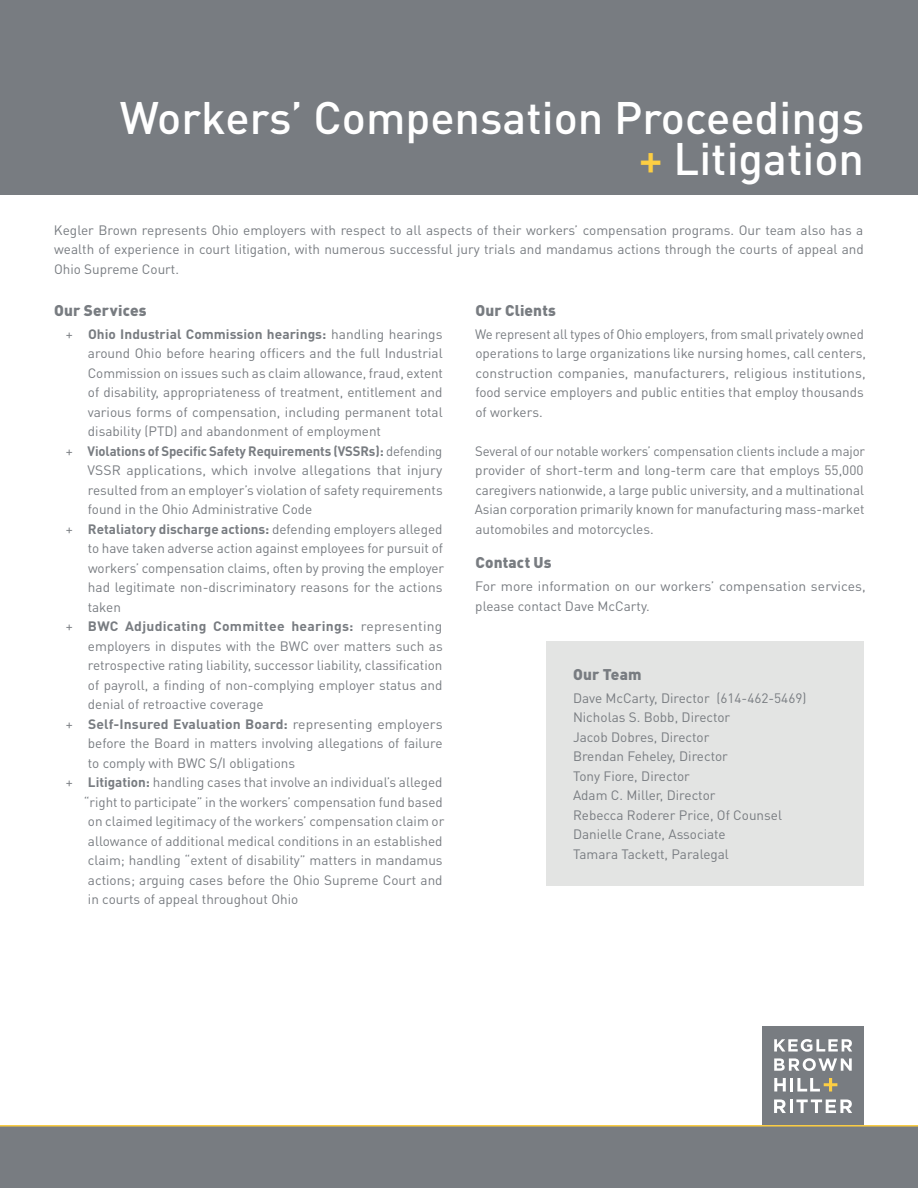
<style>
.page{position:relative;width:918px;height:1188px;background:#fff}
.page>*{position:absolute;margin:0;border:0;box-sizing:border-box;transform-origin:0 0}
.t1{font:500 45px/40.5px "DIN Pro";color:#fff;text-align:right}
.t2{font:900 15.3px "DIN Pro";letter-spacing:.01em;color:#787c81}
.t3{font:13.5px/19.5px "DIN Pro";color:#787c81}
.t4{font:700 13.5px "DIN Pro";letter-spacing:.005em;color:#787c81}
.s1{color:#fdce43}
.s2{font-weight:400}
.s3{font-weight:700}
</style>
<div class="page">
<div style="left:0;top:0;width:918px;height:194px;background:#787c81"></div>
<div style="left:0;top:1125px;width:918px;height:63px;background:#787c81"></div>
<div style="left:762px;top:1026px;width:102px;height:99px;background:#787c81"></div>
<hr style="left:790px;top:1099px;width:3px;height:14px;background:#fff">
<svg style="left:774px;top:1039px;width:78px;height:13px"></svg>
<svg style="left:774px;top:1099px;width:12px;height:14px"></svg>
<svg style="left:796px;top:1099px;width:56px;height:14px"></svg>
<svg style="left:774px;top:1058px;width:78px;height:13px"></svg>
<svg style="left:774px;top:1078px;width:12px;height:14px"></svg>
<hr style="left:790px;top:1078px;width:3px;height:14px;background:#fff">
<svg style="left:797px;top:1078px;width:40px;height:14px"></svg>
<hr style="left:0;top:1125px;width:918px;height:2px;background:#fdce43">
<div style="left:546px;top:641px;width:318px;height:245px;background:#e3e4e3"></div>
<h1 class="t1" style="left:120px;top:96px;width:746px">Workers’ Compensation Proceedings <span class="s1">+</span> Litigation</h1>
<p class="t3" style="left:54px;top:219px;width:811px;text-align:justify">Kegler Brown represents Ohio employers with respect to all aspects of their workers’ compensation programs. Our team also has a wealth of experience in court litigation, with numerous successful jury trials and mandamus actions through the courts of appeal and Ohio Supreme Court.</p>
<p class="t2" style="left:54px;top:300px;width:94px">Our Services</p>
<p class="t4" style="left:66px;top:325px;width:378px"><span class="s2">+</span> Ohio Industrial Commission hearings: <span class="s2">handling hearings</span></p>
<p class="t3" style="left:88px;top:343px;width:356px">around Ohio before hearing officers and the full Industrial</p>
<p class="t3" style="left:88px;top:363px;width:357px">Commission on issues such as claim allowance, fraud, extent</p>
<p class="t3" style="left:88px;top:382px;width:356px">of disability, appropriateness of treatment, entitlement and</p>
<p class="t3" style="left:88px;top:402px;width:356px">various forms of compensation, including permanent total</p>
<p class="t3" style="left:88px;top:421px;width:295px">disability (PTD) and abandonment of employment</p>
<p class="t4" style="left:66px;top:442px;width:378px"><span class="s2">+</span> Violations of Specific Safety Requirements (VSSRs): <span class="s2">defending</span></p>
<p class="t3" style="left:88px;top:460px;width:356px">VSSR applications, which involve allegations that injury</p>
<p class="t3" style="left:88px;top:480px;width:356px">resulted from an employer’s violation of safety requirements</p>
<p class="t3" style="left:88px;top:499px;width:226px">found in the Ohio Administrative Code</p>
<p class="t4" style="left:66px;top:520px;width:378px"><span class="s2">+</span> Retaliatory discharge actions: <span class="s2">defending employers alleged</span></p>
<p class="t3" style="left:88px;top:538px;width:357px">to have taken adverse action against employees for pursuit of</p>
<p class="t3" style="left:88px;top:558px;width:358px">workers’ compensation claims, often by proving the employer</p>
<p class="t3" style="left:88px;top:577px;width:356px">had legitimate non-discriminatory reasons for the actions</p>
<p class="t3" style="left:88px;top:597px;width:35px">taken</p>
<p class="t4" style="left:66px;top:617px;width:378px"><span class="s2">+</span> BWC Adjudicating Committee hearings: <span class="s2">representing</span></p>
<p class="t3" style="left:88px;top:636px;width:356px">employers in disputes with the BWC over matters such as</p>
<p class="t3" style="left:88px;top:655px;width:356px">retrospective rating liability, successor liability, classification</p>
<p class="t3" style="left:88px;top:675px;width:356px">of payroll, a finding of non-complying employer status and</p>
<p class="t3" style="left:88px;top:694px;width:177px">denial of retroactive coverage</p>
<p class="t4" style="left:66px;top:715px;width:378px"><span class="s2">+</span> Self-Insured Evaluation Board: <span class="s2">representing employers</span></p>
<p class="t3" style="left:88px;top:733px;width:356px">before the Board in matters involving allegations of failure</p>
<p class="t3" style="left:88px;top:753px;width:209px">to comply with BWC S/I obligations</p>
<p class="t3" style="left:66px;top:772px;width:378px">+ <span class="s3">Litigation:</span> handling cases that involve an individual’s alleged</p>
<p class="t3" style="left:84px;top:792px;width:360px">“right to participate” in the workers’ compensation fund based</p>
<p class="t3" style="left:88px;top:811px;width:358px">on claimed legitimacy of the workers’ compensation claim or</p>
<p class="t3" style="left:88px;top:831px;width:356px">allowance of additional medical conditions in an established</p>
<p class="t3" style="left:88px;top:850px;width:356px">claim; handling “extent of disability” matters in mandamus</p>
<p class="t3" style="left:88px;top:870px;width:356px">actions; arguing cases before the Ohio Supreme Court and</p>
<p class="t3" style="left:88px;top:889px;width:212px">in courts of appeal throughout Ohio</p>
<p class="t2" style="left:475px;top:300px;width:82px">Our Clients</p>
<p class="t3" style="left:475px;top:324px;width:392px">We represent all types of Ohio employers, from small privately owned operations to large organizations like nursing homes, call centers, construction companies, manufacturers, religious institutions, food service employers and public entities that employ thousands of workers.</p>
<p class="t3" style="left:475px;top:441px;width:392px;text-align:justify">Several of our notable workers’ compensation clients include a major provider of short-term and long-term care that employs 55,000 caregivers nationwide, a large public university, and a multinational Asian corporation primarily known for manufacturing mass-market automobiles and motorcycles.</p>
<p class="t2" style="left:475px;top:552px;width:78px">Contact Us</p>
<p class="t3" style="left:475px;top:576px;width:392px">For more information on our workers’ compensation services, please contact Dave McCarty.</p>
<p class="t2" style="left:573px;top:664px;width:70px">Our Team</p>
<p class="t3" style="left:573px;top:688px;width:235px">Dave McCarty, Director (614-462-5469)<br>Nicholas S. Bobb, Director<br>Jacob Dobres, Director<br>Brendan Feheley, Director<br>Tony Fiore, Director<br>Adam C. Miller, Director<br>Rebecca Roderer Price, Of Counsel<br>Danielle Crane, Associate<br>Tamara Tackett, Paralegal</p>
</div>
